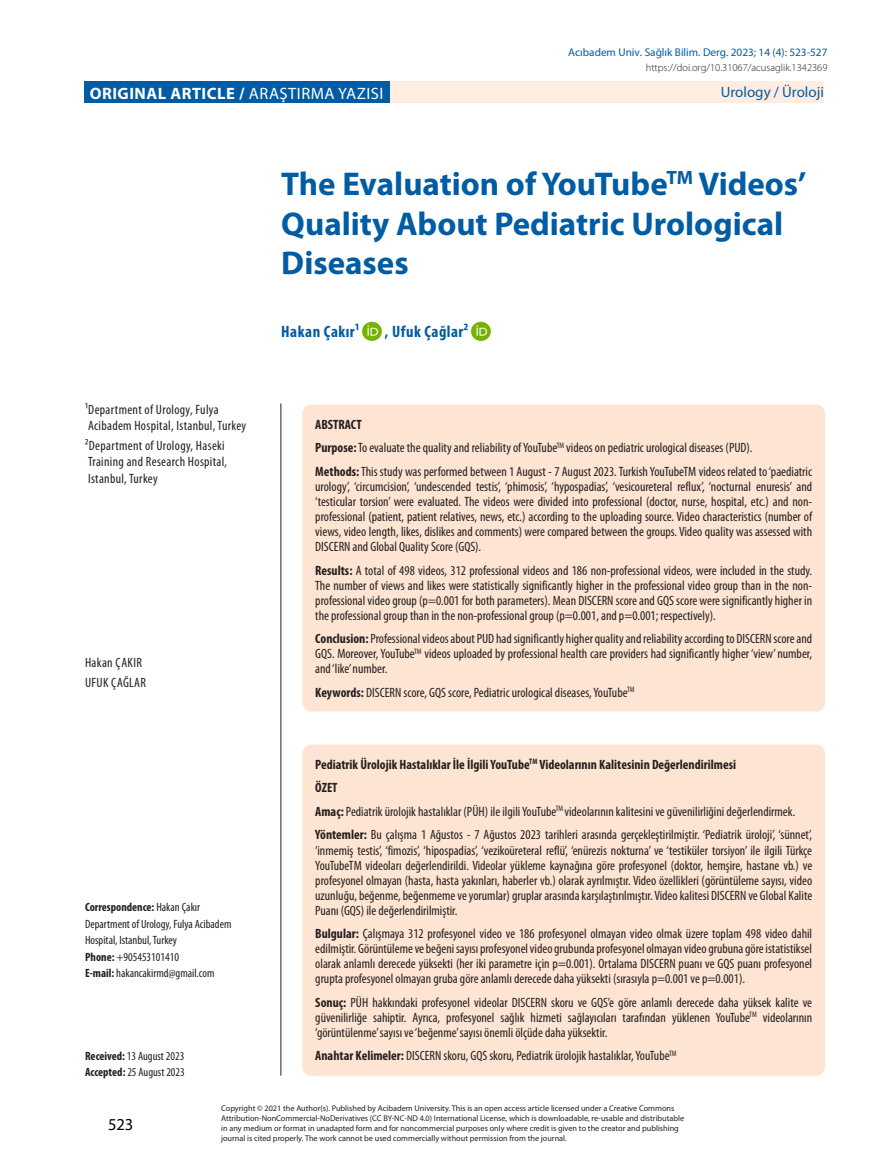
<style>
.page{position:relative;width:893px;height:1170px;background:#fff}
.page>*{position:absolute;margin:0;border:0;box-sizing:border-box;transform-origin:0 0}
.t1{font:700 33px/39.6px "Myriad Pro";color:#015ca3}
.t2{font:700 16.5px "Myriad Pro";letter-spacing:.03em;color:#fff}
.t3{font:700 condensed 16.5px "Myriad Pro";letter-spacing:.03em;color:#015ca3}
.t4{font:16.5px "Myriad Pro";color:#000}
.t5{font:15px "Myriad Pro";color:#015ca3}
.t6{font:condensed 13.5px/15px "Myriad Pro";color:#231f20;text-align:justify}
.t7{font:condensed 13.5px/16.2px "Myriad Pro";letter-spacing:.025em;color:#231f20}
.t8{font:condensed 12px/16.5px "Myriad Pro";color:#231f20}
.t9{font:11.25px "Myriad Pro";color:#015ca3}
.t10{font:300 10.5px "Myriad Pro";color:#231f20}
.t11{font:8.25px/9.9px "Myriad Pro";color:#231f20}
.s1{font-weight:400}
.s2{font-weight:700}
</style>
<div class="page">
<hr style="left:280px;top:403px;width:1px;height:672px;background:#231f20">
<div style="left:389px;top:82px;width:435px;height:21px;background:#feede0"></div>
<div style="left:84px;top:82px;width:305px;height:21px;background:#015ca3"></div>
<div style="left:302px;top:404px;width:523px;height:307px;background:#fee4d2;border-radius:9px"></div>
<div style="left:302px;top:744px;width:523px;height:331px;background:#fee4d2;border-radius:9px"></div>
<img style="left:362px;top:321px;width:20px;height:21px">
<img style="left:471px;top:321px;width:20px;height:21px">
<p class="t9" style="left:568px;top:45px;width:261px">Acıbadem Univ. Sağlık Bilim. Derg. 2023; 14 (4): 523-527</p>
<p class="t10" style="left:646px;top:61px;width:183px">https://doi.org/10.31067/acusaglik.1342369</p>
<p class="t2" style="left:90px;top:82px;width:295px">ORIGINAL ARTICLE / <span class="s1">ARAŞTIRMA YAZISI</span></p>
<p class="t5" style="left:721px;top:83px;width:105px">Urology / Üroloji</p>
<h1 class="t1" style="left:281px;top:163px;width:527px">The Evaluation of YouTube<sup>TM</sup> Videos’<br>Quality About Pediatric Urological<br>Diseases</h1>
<p class="t7" style="left:85px;top:401px;width:163px">1Department of Urology, Fulya<br>Acibadem Hospital, Istanbul, Turkey</p>
<p class="t7" style="left:85px;top:437px;width:144px">2Department of Urology, Haseki<br>Training and Research Hospital,<br>Istanbul, Turkey</p>
<p class="t7" style="left:85px;top:652px;width:62px;line-height:20.4px">Hakan ÇAKIR<br>UFUK ÇAĞLAR</p>
<p class="t8" style="left:85px;top:898px;width:148px"><span class="s2">Correspondence:</span> Hakan Çakır<br>Department of Urology, Fulya Acibadem<br>Hospital, Istanbul, Turkey<br><span class="s2">Phone:</span> +905453101410<br><span class="s2">E-mail:</span> hakancakirmd@gmail.com</p>
<p class="t8" style="left:85px;top:1047px;width:101px"><span class="s2">Received:</span> 13 August 2023<br><span class="s2">Accepted:</span> 25 August 2023</p>
<p class="t3" style="left:281px;top:321px;width:79px">Hakan Çakır1</p>
<p class="t3" style="left:385px;top:321px;width:85px">, Ufuk Çağlar2</p>
<p class="t6" style="left:315px;top:412px;width:498px;line-height:23.5px;text-align:left"><span class="s2">ABSTRACT<br>Purpose:</span> To evaluate the quality and reliability of YouTube<sup>TM</sup> videos on pediatric urological diseases (PUD).<br><span class="s2">Methods:</span> This study was performed between 1 August - 7 August 2023. Turkish YouTubeTM videos related to ‘paediatric</p>
<p class="t6" style="left:315px;top:479px;width:498px">urology’, ‘circumcision’, ‘undescended testis’, ‘phimosis’, ‘hypospadias’, ‘vesicoureteral reflux’, ‘nocturnal enuresis’ and ‘testicular torsion’ were evaluated. The videos were divided into professional (doctor, nurse, hospital, etc.) and non&shy;professional (patient, patient relatives, news, etc.) according to the uploading source. Video characteristics (number of views, video length, likes, dislikes and comments) were compared between the groups. Video quality was assessed with DISCERN and Global Quality Score (GQS).</p>
<p class="t6" style="left:315px;top:562px;width:498px"><span class="s2">Results:</span> A total of 498 videos, 312 professional videos and 186 non-professional videos, were included in the study.<br>The number of views and likes were statistically significantly higher in the professional video group than in the non&shy;professional video group (p=0.001 for both parameters). Mean DISCERN score and GQS score were significantly higher in the professional group than in the non-professional group (p=0.001, and p=0.001; respectively).</p>
<p class="t6" style="left:315px;top:631px;width:498px"><span class="s2">Conclusion:</span> Professional videos about PUD had significantly higher quality and reliability according to DISCERN score and GQS. Moreover, YouTube<sup>TM</sup> videos uploaded by professional health care providers had significantly higher ‘view’ number, and ‘like’ number.</p>
<p class="t6" style="left:315px;top:684px;width:321px"><span class="s2">Keywords:</span> DISCERN score, GQS score, Pediatric urological diseases, YouTube<sup>TM</sup></p>
<p class="t6" style="left:315px;top:752px;width:498px;line-height:23.5px;text-align:left"><span class="s2">Pediatrik Ürolojik Hastalıklar İle İlgili YouTube</span><sup>TM</sup> <span class="s2">Videolarının Kalitesinin Değerlendirilmesi<br>ÖZET<br>Amaç:</span> Pediatrik ürolojik hastalıklar (PÜH) ile ilgili YouTube<sup>TM</sup> videolarının kalitesini ve güvenilirliğini değerlendirmek.<br><span class="s2">Yöntemler:</span> Bu çalışma 1 Ağustos - 7 Ağustos 2023 tarihleri arasında gerçekleştirilmiştir. ‘Pediatrik üroloji’, ‘sünnet’,</p>
<p class="t6" style="left:315px;top:842px;width:498px">‘inmemiş testis’, ‘fimozis’, ‘hipospadias’, ‘vezikoüreteral reflü’, ‘enürezis nokturna’ ve ‘testiküler torsiyon’ ile ilgili Türkçe YouTubeTM videoları değerlendirildi. Videolar yükleme kaynağına göre profesyonel (doktor, hemşire, hastane vb.) ve profesyonel olmayan (hasta, hasta yakınları, haberler vb.) olarak ayrılmıştır. Video özellikleri (görüntüleme sayısı, video uzunluğu, beğenme, beğenmeme ve yorumlar) gruplar arasında karşılaştırılmıştır. Video kalitesi DISCERN ve Global Kalite Puanı (GQS) ile değerlendirilmiştir.</p>
<p class="t6" style="left:315px;top:925px;width:498px"><span class="s2">Bulgular:</span> Çalışmaya 312 profesyonel video ve 186 profesyonel olmayan video olmak üzere toplam 498 video dahil edilmiştir. Görüntüleme ve beğeni sayısı profesyonel video grubunda profesyonel olmayan video grubuna göre istatistiksel olarak anlamlı derecede yüksekti (her iki parametre için p=0.001). Ortalama DISCERN puanı ve GQS puanı profesyonel grupta profesyonel olmayan gruba göre anlamlı derecede daha yüksekti (sırasıyla p=0.001 ve p=0.001).</p>
<p class="t6" style="left:315px;top:994px;width:498px"><span class="s2">Sonuç:</span> PÜH hakkındaki profesyonel videolar DISCERN skoru ve GQS’e göre anlamlı derecede daha yüksek kalite ve güvenilirliğe sahiptir. Ayrıca, profesyonel sağlık hizmeti sağlayıcıları tarafından yüklenen YouTube<sup>TM</sup> videolarının ‘görüntülenme’ sayısı ve ‘beğenme’ sayısı önemli ölçüde daha yüksektir.</p>
<p class="t6" style="left:315px;top:1047px;width:363px"><span class="s2">Anahtar Kelimeler:</span> DISCERN skoru, GQS skoru, Pediatrik ürolojik hastalıklar, YouTube<sup>TM</sup></p>
<p class="t4" style="left:108px;top:1114px;width:27px">523</p>
<p class="t11" style="left:221px;top:1103px;width:465px">Copyright © 2021 the Author(s). Published by Acibadem University. This is an open access article licensed under a Creative Commons Attribution-NonCommercial-NoDerivatives (CC BY-NC-ND 4.0) International License, which is downloadable, re-usable and distributable in any medium or format in unadapted form and for noncommercial purposes only where credit is given to the creator and publishing journal is cited properly. The work cannot be used commercially without permission from the journal.</p>
</div>
